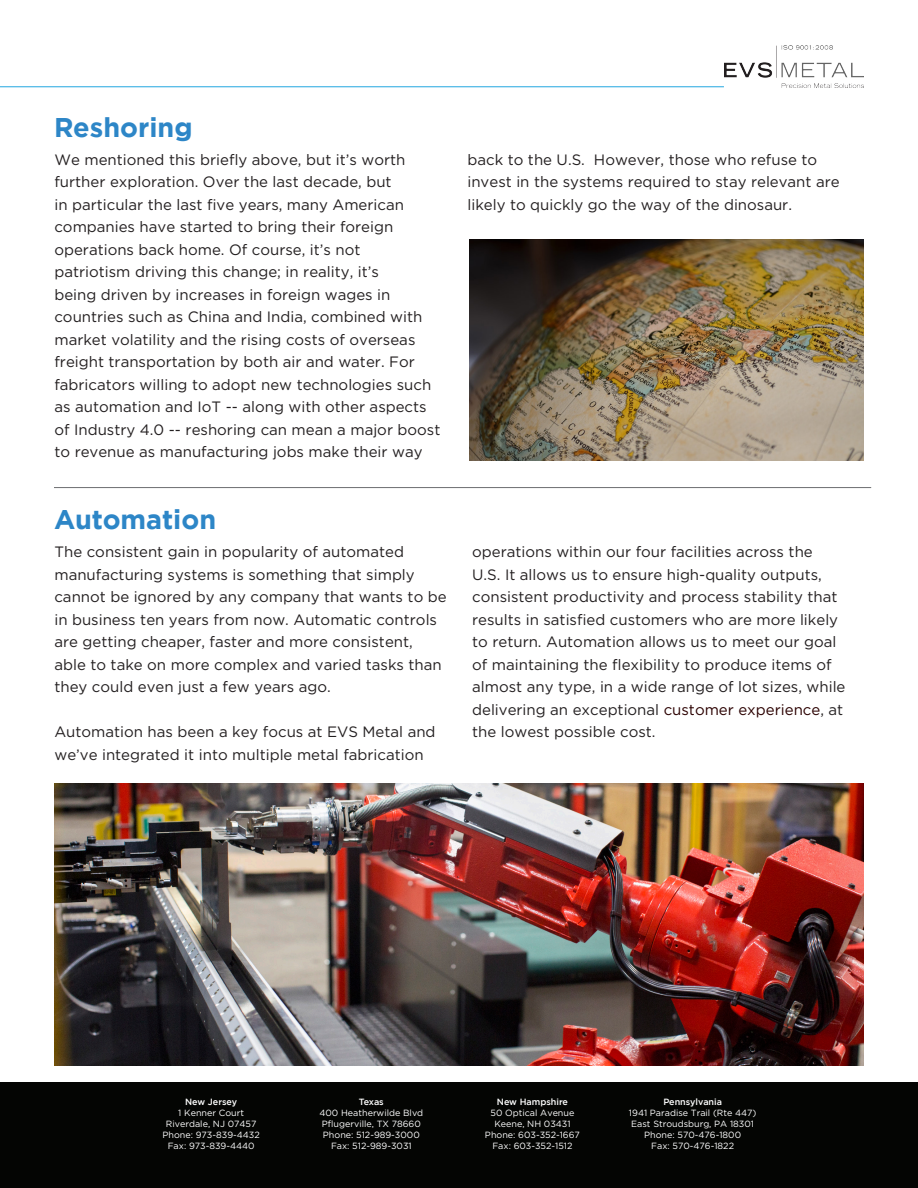
<style>
.page{position:relative;width:918px;height:1188px;background:#fff}
.page>*{position:absolute;margin:0;border:0;box-sizing:border-box;transform-origin:0 0}
.body{font:700 27px "Gotham";color:#2d86c7}
.body-2{font:15px/22.5px "Gotham";color:#231f20}
.t1{font:9px/10.8px "Gotham";color:#fff;text-align:center}
.t2{font:500 9px "Gotham";color:#fff}
.s1{color:#2b0000}
</style>
<div class="page">
<div style="left:0;top:1082px;width:918px;height:106px;background:#040503"></div>
<img style="left:724px;top:45px;width:140px;height:42px">
<hr style="left:0;top:86px;width:724px;height:1px;background:#22a7e0">
<hr style="left:54px;top:487px;width:817px;height:1px;background:#6c6d70">
<img style="left:54px;top:783px;width:810px;height:283px">
<img style="left:470px;top:239px;width:394px;height:222px">
<p class="body" style="left:54px;top:112px;width:140px">Reshoring</p>
<p class="body-2" style="left:54px;top:148px;width:388px">We mentioned this briefly above, but it’s worth further exploration. Over the last decade, but<br>in particular the last five years, many American companies have started to bring their foreign operations back home. Of course, it’s not patriotism driving this change; in reality, it’s<br>being driven by increases in foreign wages in countries such as China and India, combined with market volatility and the rising costs of overseas freight transportation by both air and water. For fabricators willing to adopt new technologies such as automation and IoT -- along with other aspects of Industry 4.0 -- reshoring can mean a major boost to revenue as manufacturing jobs make their way</p>
<p class="body-2" style="left:467px;top:148px;width:374px">back to the U.S. However, those who refuse to invest in the systems required to stay relevant are likely to quickly go the way of the dinosaur.</p>
<p class="body" style="left:54px;top:504px;width:164px">Automation</p>
<p class="body-2" style="left:54px;top:541px;width:394px">The consistent gain in popularity of automated manufacturing systems is something that simply cannot be ignored by any company that wants to be in business ten years from now. Automatic controls are getting cheaper, faster and more consistent, able to take on more complex and varied tasks than they could even just a few years ago.</p>
<p class="body-2" style="left:54px;top:721px;width:383px">Automation has been a key focus at EVS Metal and we’ve integrated it into multiple metal fabrication</p>
<p class="body-2" style="left:472px;top:541px;width:375px">operations within our four facilities across the<br>U.S. It allows us to ensure high-quality outputs, consistent productivity and process stability that results in satisfied customers who are more likely to return. Automation allows us to meet our goal of maintaining the flexibility to produce items of almost any type, in a wide range of lot sizes, while delivering an exceptional <span class="s1">customer experience</span>, at the lowest possible cost.</p>
<p class="t2" style="left:185px;top:1097px;width:54px">New Jersey</p>
<p class="t1" style="left:163px;top:1108px;width:99px">1 Kenner Court<br>Riverdale, NJ 07457<br>Phone: 973-839-4432<br>Fax: 973-839-4440</p>
<p class="t2" style="left:359px;top:1097px;width:26px">Texas</p>
<p class="t1" style="left:320px;top:1108px;width:105px">400 Heatherwilde Blvd<br>Pflugerville, TX 78660<br>Phone: 512-989-3000<br>Fax: 512-989-3031</p>
<p class="t2" style="left:497px;top:1097px;width:73px">New Hampshire</p>
<p class="t1" style="left:485px;top:1108px;width:97px">50 Optical Avenue<br>Keene, NH 03431<br>Phone: 603-352-1667<br>Fax: 603-352-1512</p>
<p class="t2" style="left:663px;top:1097px;width:60px">Pennsylvania</p>
<p class="t1" style="left:629px;top:1108px;width:129px">1941 Paradise Trail (Rte 447)<br>East Stroudsburg, PA 18301<br>Phone: 570-476-1800<br>Fax: 570-476-1822</p>
</div>
